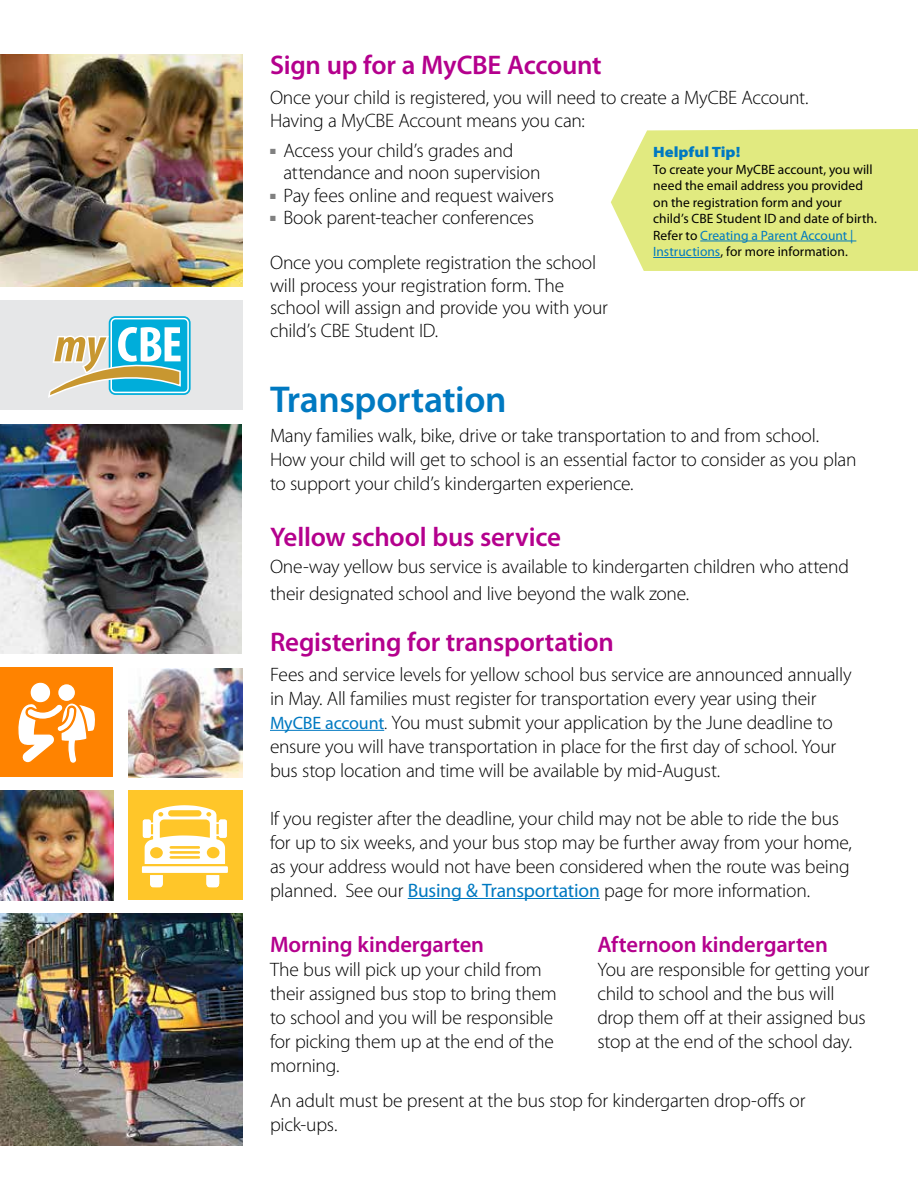
<style>
.page{position:relative;width:918px;height:1185px;background:#fff}
.page>*{position:absolute;margin:0;border:0;box-sizing:border-box;transform-origin:0 0}
.t1{font:600 37.5px "Myriad Pro";letter-spacing:-.01em;color:#0079c1}
.t2{font:600 27px "Myriad Pro";letter-spacing:-.01em;color:#b4008d}
.t3{font:600 22.5px "Myriad Pro";letter-spacing:-.005em;color:#b4008d}
.t4{font:300 19.5px/24px "Myriad Pro";letter-spacing:-.015em;color:#000}
.t5{font:900 15px "Myriad Pro";color:#0079c1;scale:1.1 1}
.t6{font:13.5px/16.5px "Myriad Pro";color:#000}
.s1{color:#0079c1}
.s2{font-weight:400;font-size:18px;color:#0079c1}
.s3{font-size:18px}
.s4{font-weight:400;color:#0079c1}
</style>
<div class="page">
<img style="left:0;top:914px;width:242px;height:231px">
<img style="left:0;top:424px;width:242px;height:230px">
<div style="left:0;top:300px;width:242px;height:109px;background:#e6e7e8"></div>
<div style="left:109px;top:316px;width:82px;height:79px;border:5px solid #00adda;border-radius:4px"></div>
<div style="left:111px;top:319px;width:77px;height:73px;background:#00adda;border-radius:4px"></div>
<div style="left:110px;top:318px;width:79px;height:75px;border:2px solid #fff;border-radius:4px"></div>
<svg style="left:47px;top:327px;width:135px;height:83px"></svg>
<img style="left:0;top:54px;width:242px;height:232px">
<div style="left:128px;top:791px;width:114px;height:109px;background:#ffc629"></div>
<img style="left:0;top:791px;width:113px;height:109px">
<svg style="left:142px;top:805px;width:86px;height:82px"></svg>
<img style="left:128px;top:668px;width:114px;height:109px">
<div style="left:0;top:668px;width:113px;height:109px;background:#ff8300"></div>
<svg style="left:18px;top:682px;width:77px;height:81px"></svg>
<hr style="left:270px;top:730px;width:114px;height:1px;background:#0079c1">
<hr style="left:408px;top:898px;width:192px;height:1px;background:#0079c1">
<div style="left:611px;top:129px;width:307px;height:142px;background:#e1ea80"></div>
<hr style="left:700px;top:241px;width:156px;height:1px;background:#0079c1">
<hr style="left:653px;top:257px;width:67px;height:1px;background:#0079c1">
<h2 class="t2" style="left:270px;top:48px;width:333px">Sign up for a MyCBE Account</h2>
<p class="t4" style="left:270px;top:87px;width:540px;line-height:22.5px">Once your child is registered, you will need to create a MyCBE Account.<br>Having a MyCBE Account means you can:</p>
<p class="t4" style="left:284px;top:139px;width:259px;line-height:22.5px;text-indent:-14px"><sup>■</sup> Access your child’s grades and attendance and noon supervision</p>
<p class="t4" style="left:270px;top:184px;width:285px"><sup>■</sup> Pay fees online and request waivers</p>
<p class="t4" style="left:270px;top:206px;width:266px"><sup>■</sup> Book parent-teacher conferences</p>
<p class="t4" style="left:270px;top:252px;width:340px;line-height:22.5px">Once you complete registration the school will process your registration form. The school will assign and provide you with your child’s CBE Student ID.</p>
<p class="t5" style="left:653px;top:142px;width:81px">Helpful Tip!</p>
<p class="t6" style="left:653px;top:161px;width:225px">To create your MyCBE account, you will need the email address you provided on the registration form and your child’s CBE Student ID and date of birth.<br>Refer to <span class="s1">Creating a Parent Account | Instructions</span>, for more information.</p>
<h1 class="t1" style="left:270px;top:375px;width:238px">Transportation</h1>
<p class="t4" style="left:270px;top:424px;width:588px">Many families walk, bike, drive or take transportation to and from school.<br>How your child will get to school is an essential factor to consider as you plan to support your child’s kindergarten experience.</p>
<h2 class="t2" style="left:270px;top:520px;width:292px">Yellow school bus service</h2>
<p class="t4" style="left:270px;top:553px;width:581px;line-height:27px">One-way yellow bus service is available to kindergarten children who attend their designated school and live beyond the walk zone.</p>
<h2 class="t2" style="left:270px;top:624px;width:345px">Registering for transportation</h2>
<p class="t4" style="left:270px;top:662px;width:583px">Fees and service levels for yellow school bus service are announced annually in May. All families must register for transportation every year using their <span class="s2">MyCBE account</span><span class="s3">.</span> You must submit your application by the June deadline to ensure you will have transportation in place for the first day of school. Your bus stop location and time will be available by mid-August.</p>
<p class="t4" style="left:270px;top:806px;width:583px">If you register after the deadline, your child may not be able to ride the bus for up to six weeks, and your bus stop may be further away from your home, as your address would not have been considered when the route was being planned. See our <span class="s4">Busing &amp; Transportation</span> page for more information.</p>
<p class="t3" style="left:597px;top:930px;width:232px">Afternoon kindergarten</p>
<p class="t4" style="left:597px;top:958px;width:274px">You are responsible for getting your child to school and the bus will drop them off at their assigned bus stop at the end of the school day.</p>
<p class="t3" style="left:270px;top:930px;width:216px">Morning kindergarten</p>
<p class="t4" style="left:270px;top:958px;width:288px">The bus will pick up your child from their assigned bus stop to bring them to school and you will be responsible for picking them up at the end of the morning.</p>
<p class="t4" style="left:270px;top:1088px;width:537px">An adult must be present at the bus stop for kindergarten drop-offs or pick-ups.</p>
</div>
